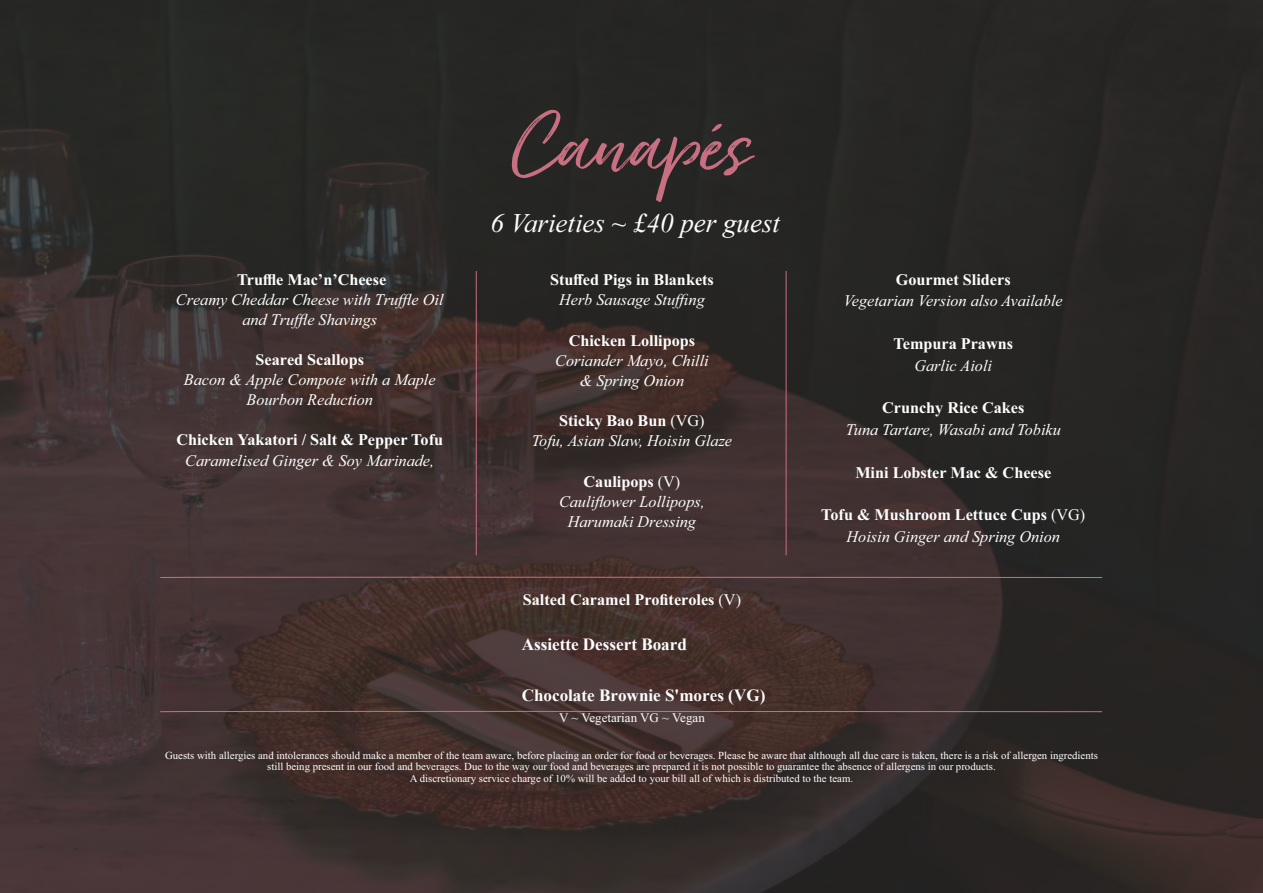
<style>
.page{position:relative;width:1263px;height:893px;background:#fff}
.page>*{position:absolute;margin:0;border:0;box-sizing:border-box;transform-origin:0 0}
.t1{font:94.95px "Just Lovely Slanted Wide";color:#c96f82}
.t2{font:italic 27px "Times New Roman";color:#fefefe}
.t3{font:700 17.1px "Times New Roman";color:#fefefe}
.t4{font:italic 16.2px/20.2px "Times New Roman";color:#fefefe;text-align:center}
.t5{font:700 16.2px "Times New Roman";color:#fefefe}
.t6{font:13.05px "Times New Roman";color:#fefefe}
.t7{font:10.8px/11.2px "Times New Roman";color:#fefefe;text-align:center}
.s1{font-weight:700;font-style:normal}
.s2{font-style:inherit}
.s3{font-style:normal}
.s4{font-weight:400}
</style>
<div class="page">
<img style="left:0;top:0;width:1263px;height:893px">
<svg style="left:159px;top:577px;width:944px;height:1px"></svg>
<hr style="left:476px;top:271px;width:1px;height:284px;background:#c96f82">
<hr style="left:786px;top:271px;width:1px;height:284px;background:#c96f82">
<svg style="left:159px;top:711px;width:944px;height:2px"></svg>
<p class="t5" style="left:237px;top:274px;width:151px">Truffle Mac’n’Cheese</p>
<p class="t4" style="left:176px;top:291px;width:269px">Creamy Cheddar Cheese with Truffle Oil and Truffle Shavings</p>
<p class="t5" style="left:255px;top:354px;width:110px">Seared Scallops</p>
<p class="t4" style="left:184px;top:371px;width:253px">Bacon &amp; Apple Compote with a Maple<br>Bourbon Reduction</p>
<p class="t4" style="left:176px;top:431px;width:268px"><span class="s1">Chicken Yakatori /</span> <span class="s1">Salt &amp; Pepper</span> <span class="s1">Tofu<br></span>Caramelised <span class="s2">Ginger &amp;</span> Soy Marinade,</p>
<h1 class="t1" style="left:508px;top:106px;width:243px">Canapés</h1>
<h2 class="t2" style="left:491px;top:205px;width:291px"><span class="s2">6 Varietie</span>s ~ £40 per guest</h2>
<p class="t5" style="left:550px;top:274px;width:165px">Stuffed Pigs in Blankets</p>
<p class="t4" style="left:559px;top:291px;width:147px">Herb Sausage Stuffing</p>
<p class="t5" style="left:569px;top:335px;width:128px">Chicken Lollipops</p>
<p class="t4" style="left:555px;top:352px;width:155px">Coriander Mayo, Chilli &amp; Spring Onion</p>
<p class="t4" style="left:532px;top:412px;width:202px"><span class="s1">Sticky Bao Bun</span> <span class="s3">(VG)<br></span>Tofu, Asian Slaw, Hoisin Glaze</p>
<p class="t4" style="left:559px;top:473px;width:147px"><span class="s1">Caulipops</span> <span class="s3">(V)<br></span>Cauliflower Lollipops,<br>Harumaki Dressing</p>
<p class="t5" style="left:523px;top:594px;width:220px">Salted Caramel Profiteroles <span class="s4">(V)</span></p>
<p class="t3" style="left:522px;top:632px;width:167px">Assiette Dessert Board</p>
<p class="t3" style="left:522px;top:683px;width:245px">Chocolate Brownie S'mores (VG)</p>
<p class="t6" style="left:559px;top:713px;width:147px">V ~ Vegetarian VG ~ Vegan</p>
<p class="t5" style="left:896px;top:274px;width:116px">Gourmet Sliders</p>
<p class="t4" style="left:844px;top:292px;width:220px">Vegetarian Version also Available</p>
<p class="t5" style="left:893px;top:338px;width:121px">Tempura Prawns</p>
<p class="t4" style="left:914px;top:357px;width:79px">Garlic Aioli</p>
<p class="t5" style="left:882px;top:402px;width:144px">Crunchy Rice Cakes</p>
<p class="t4" style="left:846px;top:421px;width:217px">Tuna Tartare, Wasabi and Tobiku</p>
<p class="t5" style="left:855px;top:467px;width:197px">Mini Lobster Mac &amp; Cheese</p>
<p class="t4" style="left:821px;top:506px;width:266px;line-height:21.5px"><span class="s1">Tofu &amp; Mushroom Lettuce Cups</span> <span class="s3">(VG)<br></span>Hoisin Ginger and Spring Onion</p>
<p class="t7" style="left:165px;top:751px;width:934px">Guests with allergies and intolerances should make a member of the team aware, before placing an order for food or beverages. Please be aware that although all due care is taken, there is a risk of allergen ingredients still being present in our food and beverages. Due to the way our food and beverages are prepared it is not possible to guarantee the absence of allergens in our products.<br>A discretionary service charge of 10% will be added to your bill all of which is distributed to the team.</p>
</div>
